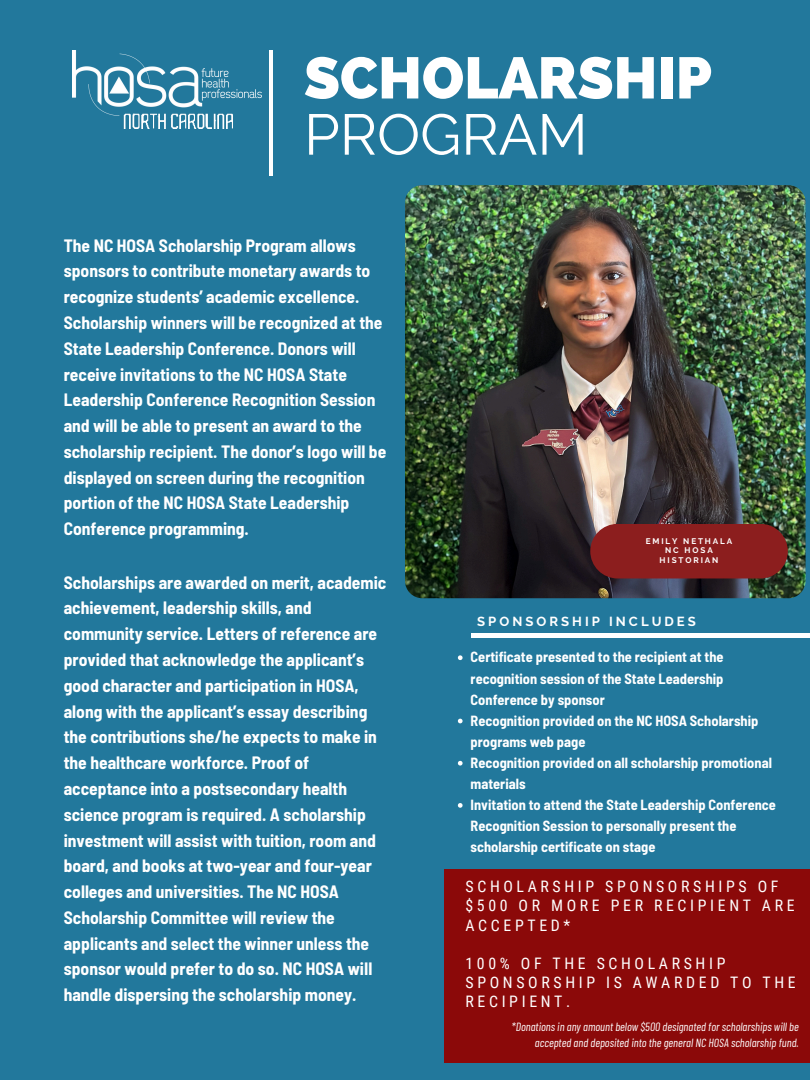
<style>
.page{position:relative;width:810px;height:1080px;background:#22789c}
.page>*{position:absolute;margin:0;border:0;box-sizing:border-box;transform-origin:0 0}
.t1{font:800 58.31px "Raleway";color:#fff}
.t2{font:57.31px "Raleway";color:#fff}
.t3{font:700 semi-condensed 17.5px/25.8px "Barlow";color:#fff}
.t4{font:15.81px/19.2px "Roboto Condensed";letter-spacing:.23em;color:#fff}
.t5{font:700 semi-condensed 14.38px/21.1px "Barlow";color:#fff}
.t6{font:700 13.12px "Raleway";letter-spacing:.23em;color:#fff}
.t7{font:italic 11.88px "Barlow Condensed";color:#fff}
.t8{font:700 8.12px "Raleway";letter-spacing:.23em;color:#fff}
</style>
<div class="page">
<img style="left:73px;top:51px;width:188px;height:47px">
<img style="left:91px;top:98px;width:179px;height:31px">
<hr style="left:270px;top:51px;width:2px;height:125px;background:#fff">
<div style="left:444px;top:869px;width:366px;height:194px;background:#8b0909"></div>
<hr style="left:704px;top:634px;width:106px;height:3px;background:#fff">
<hr style="left:537px;top:634px;width:167px;height:3px;background:#fff">
<hr style="left:471px;top:634px;width:167px;height:3px;background:#fff">
<img style="left:405px;top:185px;width:401px;height:413px;border-radius:17px">
<div style="left:590px;top:524px;width:198px;height:54px;background:#8c1e1e;border-radius:27px"></div>
<svg style="left:458px;top:655px;width:5px;height:5px"></svg>
<svg style="left:458px;top:719px;width:5px;height:4px"></svg>
<svg style="left:458px;top:761px;width:5px;height:5px"></svg>
<svg style="left:458px;top:803px;width:5px;height:5px"></svg>
<p class="t1" style="left:304px;top:44px;width:409px">SCHOLARSHIP</p>
<p class="t2" style="left:304px;top:101px;width:285px">PROGRAM</p>
<p class="t3" style="left:64px;top:232px;width:324px">The NC HOSA Scholarship Program allows sponsors to contribute monetary awards to recognize students’ academic excellence.<br>Scholarship winners will be recognized at the State Leadership Conference. Donors will receive invitations to the NC HOSA State Leadership Conference Recognition Session and will be able to present an award to the scholarship recipient. The donor’s logo will be displayed on screen during the recognition portion of the NC HOSA State Leadership Conference programming.</p>
<p class="t3" style="left:64px;top:569px;width:324px">Scholarships are awarded on merit, academic achievement, leadership skills, and community service. Letters of reference are provided that acknowledge the applicant’s good character and participation in HOSA, along with the applicant’s essay describing the contributions she/he expects to make in the healthcare workforce. Proof of acceptance into a postsecondary health science program is required. A scholarship investment will assist with tuition, room and board, and books at two-year and four-year colleges and universities. The NC HOSA Scholarship Committee wiIl review the applicants and select the winner unless the sponsor would prefer to do so. NC HOSA wiIl handle dispersing the scholarship money.</p>
<p class="t8" style="left:646px;top:536px;width:88px">EMILY NETHALA</p>
<p class="t8" style="left:665px;top:546px;width:49px">NC HOSA</p>
<p class="t8" style="left:660px;top:556px;width:60px">HISTORIAN</p>
<h1 class="t6" style="left:477px;top:614px;width:220px">SPONSORSHIP INCLUDES</h1>
<h3 class="t5" style="left:471px;top:646px;width:255px;text-align:justify">Certificate presented to the recipient at the recognition session of the State Leadership Conference by sponsor</h3>
<h3 class="t5" style="left:471px;top:709px;width:289px">Recognition provided on the NC HOSA Scholarship programs web page</h3>
<p class="t5" style="left:471px;top:752px;width:303px">Recognition provided on all scholarship promotional materials</p>
<p class="t5" style="left:471px;top:794px;width:307px">Invitation to attend the State Leadership Conference<br>Recognition Session to personally present the scholarship certificate on stage</p>
<p class="t4" style="left:466px;top:877px;width:331px">SCHOLARSHIP SPONSORSHIPS OF $500 OR MORE PER RECIPIENT ARE<br>ACCEPTED*</p>
<p class="t4" style="left:466px;top:954px;width:332px">100% OF THE SCHOLARSHIP<br>SPONSORSHIP IS AWARDED TO THE<br>RECIPIENT.</p>
<p class="t7" style="left:512px;top:1019px;width:289px">*Donations in any amount below $500 designated for scholarships will be</p>
<p class="t7" style="left:535px;top:1035px;width:265px">accepted and deposited into the general NC HOSA scholarship fund.</p>
</div>
